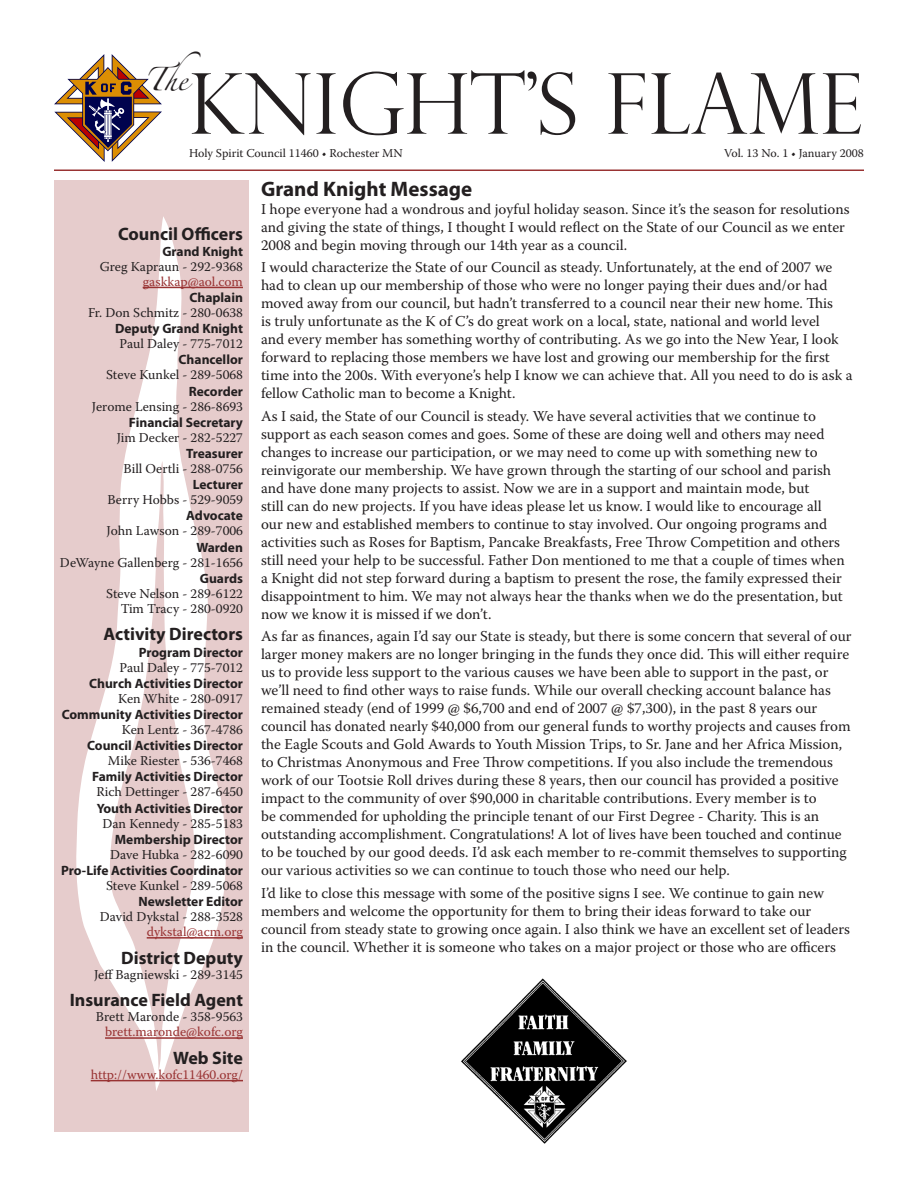
<style>
.page{position:relative;width:918px;height:1188px;background:#fff}
.page>*{position:absolute;margin:0;border:0;box-sizing:border-box;transform-origin:0 0}
.Banner{font:300 84px "Perpetua Titling";color:#231f20}
.Article_Heading{font:700 21px "Myriad Pro";color:#231f20}
.Banner-2{font:21px "Zapfino";color:#231f20}
.Directory_Heading{font:700 18px "Myriad Pro";color:#231f20}
.Article_Text{font:15px/18px "Warnock Pro";color:#231f20}
.Directory_Text{font:13.5px "Warnock Pro";color:#231f20}
.Directory_Title{font:700 13.5px "Myriad Pro";color:#231f20}
.Directory_Text-2{font:13.5px "Warnock Pro";color:#933}
.Page_Footer{font:12px "Warnock Pro";color:#231f20}
</style>
<div class="page">
<div style="left:54px;top:180px;width:195px;height:951px;background:#e6cccc"></div>
<svg style="left:76px;top:216px;width:153px;height:875px"></svg>
<svg style="left:109px;top:461px;width:87px;height:609px"></svg>
<svg style="left:54px;top:54px;width:108px;height:108px"></svg>
<hr style="left:54px;top:170px;width:810px;height:1px;background:#933">
<hr style="left:143px;top:287px;width:100px;height:1px;background:#933">
<hr style="left:147px;top:937px;width:96px;height:2px;background:#933">
<hr style="left:105px;top:1037px;width:138px;height:2px;background:#933">
<hr style="left:91px;top:1080px;width:152px;height:1px;background:#933">
<img style="left:461px;top:978px;width:166px;height:166px">
<p class="Banner-2" style="left:144px;top:70px;width:58px">T he</p>
<p class="Banner" style="left:189px;top:53px;width:675px">KNIGHT’S FLAME</p>
<p class="Page_Footer" style="left:189px;top:146px;width:215px">Holy Spirit Council 11460 • Rochester MN</p>
<p class="Page_Footer" style="left:724px;top:146px;width:141px">Vol. 13 No. 1 • January 2008</p>
<p class="Directory_Heading" style="left:118px;top:222px;width:126px">Council Officers</p>
<p class="Directory_Title" style="left:162px;top:242px;width:82px">Grand Knight</p>
<p class="Directory_Text" style="left:100px;top:258px;width:145px">Greg Kapraun - 292-9368</p>
<p class="Directory_Text-2" style="left:143px;top:273px;width:102px">gaskkap@aol.com</p>
<p class="Directory_Title" style="left:189px;top:289px;width:55px">Chaplain</p>
<p class="Directory_Text" style="left:88px;top:304px;width:156px">Fr. Don Schmitz - 280-0638</p>
<p class="Directory_Title" style="left:115px;top:320px;width:129px">Deputy Grand Knight</p>
<p class="Directory_Text" style="left:119px;top:336px;width:125px">Paul Daley - 775-7012</p>
<p class="Directory_Title" style="left:179px;top:351px;width:66px">Chancellor</p>
<p class="Directory_Text" style="left:106px;top:367px;width:138px">Steve Kunkel - 289-5068</p>
<p class="Directory_Title" style="left:189px;top:382px;width:56px">Recorder</p>
<p class="Directory_Text" style="left:92px;top:398px;width:153px">Jerome Lensing - 286-8693</p>
<p class="Directory_Title" style="left:129px;top:413px;width:116px">Financial Secretary</p>
<p class="Directory_Text" style="left:117px;top:429px;width:128px">Jim Decker - 282-5227</p>
<p class="Directory_Title" style="left:186px;top:445px;width:58px">Treasurer</p>
<p class="Directory_Text" style="left:124px;top:460px;width:121px">Bill Oertli - 288-0756</p>
<p class="Directory_Title" style="left:193px;top:476px;width:52px">Lecturer</p>
<p class="Directory_Text" style="left:108px;top:492px;width:137px">Berry Hobbs - 529-9059</p>
<p class="Directory_Title" style="left:186px;top:507px;width:58px">Advocate</p>
<p class="Directory_Text" style="left:106px;top:523px;width:138px">John Lawson - 289-7006</p>
<p class="Directory_Title" style="left:196px;top:538px;width:48px">Warden</p>
<p class="Directory_Text" style="left:60px;top:554px;width:185px">DeWayne Gallenberg - 281-1656</p>
<p class="Directory_Title" style="left:200px;top:569px;width:45px">Guards</p>
<p class="Directory_Text" style="left:106px;top:585px;width:138px">Steve Nelson - 289-6122</p>
<p class="Directory_Text" style="left:121px;top:600px;width:124px">Tim Tracy - 280-0920</p>
<p class="Directory_Heading" style="left:104px;top:623px;width:141px">Activity Directors</p>
<p class="Directory_Title" style="left:139px;top:643px;width:106px">Program Director</p>
<p class="Directory_Text" style="left:119px;top:659px;width:125px">Paul Daley - 775-7012</p>
<p class="Directory_Title" style="left:89px;top:674px;width:155px">Church Activities Director</p>
<p class="Directory_Text" style="left:118px;top:690px;width:126px">Ken White - 280-0917</p>
<p class="Directory_Title" style="left:62px;top:706px;width:183px">Community Activities Director</p>
<p class="Directory_Text" style="left:122px;top:721px;width:123px">Ken Lentz - 367-4786</p>
<p class="Directory_Title" style="left:87px;top:737px;width:157px">Council Activities Director</p>
<p class="Directory_Text" style="left:108px;top:753px;width:137px">Mike Riester - 536-7468</p>
<p class="Directory_Title" style="left:92px;top:768px;width:152px">Family Activities Director</p>
<p class="Directory_Text" style="left:96px;top:784px;width:148px">Rich Dettinger - 287-6450</p>
<p class="Directory_Title" style="left:97px;top:799px;width:148px">Youth Activities Director</p>
<p class="Directory_Text" style="left:103px;top:815px;width:142px">Dan Kennedy - 285-5183</p>
<p class="Directory_Title" style="left:115px;top:830px;width:130px">Membership Director</p>
<p class="Directory_Text" style="left:110px;top:846px;width:134px">Dave Hubka - 282-6090</p>
<p class="Directory_Title" style="left:61px;top:862px;width:183px">Pro-Life Activities Coordinator</p>
<p class="Directory_Text" style="left:106px;top:877px;width:138px">Steve Kunkel - 289-5068</p>
<p class="Directory_Title" style="left:138px;top:893px;width:106px">Newsletter Editor</p>
<p class="Directory_Text" style="left:100px;top:909px;width:145px">David Dykstal - 288-3528</p>
<p class="Directory_Text-2" style="left:147px;top:924px;width:98px">dykstal@acm.org</p>
<p class="Directory_Heading" style="left:121px;top:946px;width:123px">District Deputy</p>
<p class="Directory_Text" style="left:94px;top:966px;width:150px">Jeff Bagniewski - 289-3145</p>
<p class="Directory_Heading" style="left:70px;top:989px;width:175px">Insurance Field Agent</p>
<p class="Directory_Text" style="left:96px;top:1009px;width:149px">Brett Maronde - 358-9563</p>
<p class="Directory_Text-2" style="left:105px;top:1024px;width:139px">brett.maronde@kofc.org</p>
<p class="Directory_Heading" style="left:173px;top:1046px;width:71px">Web Site</p>
<p class="Directory_Text-2" style="left:91px;top:1066px;width:154px">http://www.kofc11460.org/</p>
<p class="Article_Heading" style="left:261px;top:175px;width:213px">Grand Knight Message</p>
<p class="Article_Text" style="left:261px;top:200px;width:590px">I hope everyone had a wondrous and joyful holiday season. Since it’s the season for resolutions and giving the state of things, I thought I would reflect on the State of our Council as we enter<br>2008 and begin moving through our 14th year as a council.</p>
<p class="Article_Text" style="left:261px;top:258px;width:593px">I would characterize the State of our Council as steady. Unfortunately, at the end of 2007 we had to clean up our membership of those who were no longer paying their dues and/or had moved away from our council, but hadn’t transferred to a council near their new home. This<br>is truly unfortunate as the K of C’s do great work on a local, state, national and world level<br>and every member has something worthy of contributing. As we go into the New Year, I look forward to replacing those members we have lost and growing our membership for the first time into the 200s. With everyone’s help I know we can achieve that. All you need to do is ask a fellow Catholic man to become a Knight.</p>
<p class="Article_Text" style="left:261px;top:407px;width:585px">As I said, the State of our Council is steady. We have several activities that we continue to support as each season comes and goes. Some of these are doing well and others may need changes to increase our participation, or we may need to come up with something new to reinvigorate our membership. We have grown through the starting of our school and parish and have done many projects to assist. Now we are in a support and maintain mode, but<br>still can do new projects. If you have ideas please let us know. I would like to encourage all our new and established members to continue to stay involved. Our ongoing programs and activities such as Roses for Baptism, Pancake Breakfasts, Free Throw Competition and others still need your help to be successful. Father Don mentioned to me that a couple of times when a Knight did not step forward during a baptism to present the rose, the family expressed their disappointment to him. We may not always hear the thanks when we do the presentation, but now we know it is missed if we don’t.</p>
<p class="Article_Text" style="left:261px;top:627px;width:592px">As far as finances, again I’d say our State is steady, but there is some concern that several of our larger money makers are no longer bringing in the funds they once did. This will either require us to provide less support to the various causes we have been able to support in the past, or we’ll need to find other ways to raise funds. While our overall checking account balance has remained steady (end of 1999 @ $6,700 and end of 2007 @ $7,300), in the past 8 years our council has donated nearly $40,000 from our general funds to worthy projects and causes from the Eagle Scouts and Gold Awards to Youth Mission Trips, to Sr. Jane and her Africa Mission, to Christmas Anonymous and Free Throw competitions. If you also include the tremendous work of our Tootsie Roll drives during these 8 years, then our council has provided a positive impact to the community of over $90,000 in charitable contributions. Every member is to<br>be commended for upholding the principle tenant of our First Degree - Charity. This is an outstanding accomplishment. Congratulations! A lot of lives have been touched and continue to be touched by our good deeds. I’d ask each member to re-commit themselves to supporting our various activities so we can continue to touch those who need our help.</p>
<p class="Article_Text" style="left:261px;top:884px;width:590px">I’d like to close this message with some of the positive signs I see. We continue to gain new members and welcome the opportunity for them to bring their ideas forward to take our council from steady state to growing once again. I also think we have an excellent set of leaders in the council. Whether it is someone who takes on a major project or those who are officers</p>
</div>
